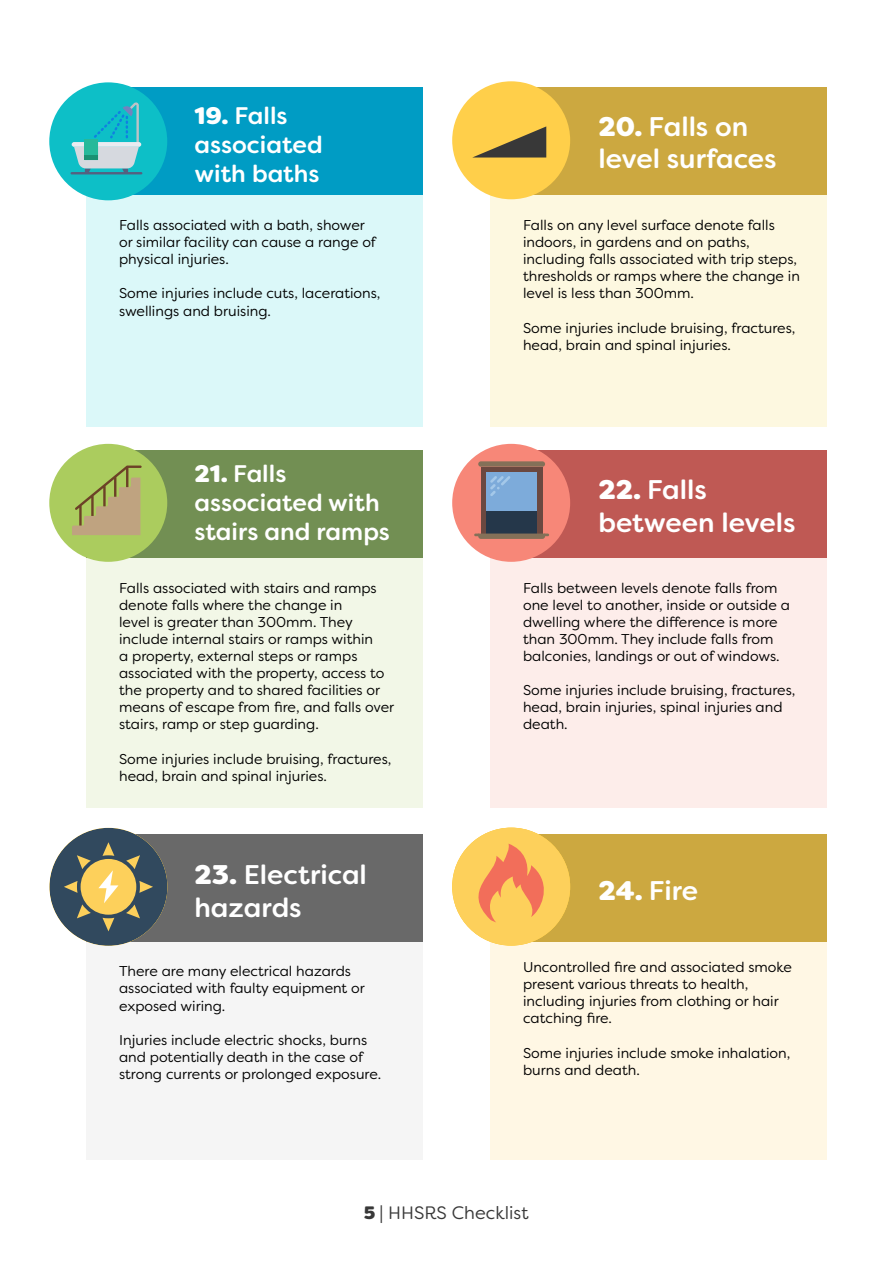
<style>
.page{position:relative;width:893px;height:1263px;background:#fff}
.page>*{position:absolute;margin:0;border:0;box-sizing:border-box;transform-origin:0 0}
.t1{font:500 27px/32.4px "Filson Soft";color:#fff}
.t2{font:500 24px/28.8px "Filson Soft";color:#fff}
.t3{font:18px "Filson Soft";color:#383838}
.t4{font:14.25px/17.1px "Filson Soft";color:#000}
.s1{font-weight:800}
</style>
<div class="page">
<div style="left:87px;top:122px;width:336px;height:304px;background:#dbf8f9"></div>
<div style="left:87px;top:484px;width:336px;height:323px;background:#f2f7e7"></div>
<div style="left:87px;top:868px;width:336px;height:291px;background:#f5f5f5"></div>
<div style="left:490px;top:122px;width:336px;height:304px;background:#fdf8e0"></div>
<div style="left:490px;top:484px;width:336px;height:323px;background:#fdedea"></div>
<div style="left:490px;top:868px;width:336px;height:291px;background:#fff7e4"></div>
<div style="left:86px;top:87px;width:337px;height:108px;background:#009cc4"></div>
<div style="left:86px;top:450px;width:337px;height:108px;background:#728f53"></div>
<div style="left:86px;top:833px;width:337px;height:108px;background:#696969"></div>
<div style="left:490px;top:87px;width:336px;height:108px;background:#cca840"></div>
<div style="left:490px;top:450px;width:336px;height:108px;background:#bf5954"></div>
<div style="left:490px;top:833px;width:336px;height:108px;background:#cca840"></div>
<div style="left:452px;top:444px;width:118px;height:118px;background:#f78778;border-radius:50%"></div>
<div style="left:452px;top:81px;width:118px;height:118px;background:#ffcf4a;border-radius:50%"></div>
<div style="left:49px;top:82px;width:118px;height:118px;background:#0dbfc7;border-radius:50%"></div>
<div style="left:49px;top:444px;width:118px;height:118px;background:#abcc5e;border-radius:50%"></div>
<div style="left:452px;top:828px;width:118px;height:117px;background:#fdd05b;border-radius:50%"></div>
<svg style="left:460px;top:844px;width:84px;height:78px"></svg>
<div style="left:49px;top:828px;width:118px;height:118px;background:#31495e;border-radius:50%"></div>
<div style="left:81px;top:859px;width:55px;height:56px;background:#fdd05b;border-radius:50%"></div>
<svg style="left:102px;top:918px;width:12px;height:13px"></svg>
<svg style="left:102px;top:842px;width:12px;height:14px"></svg>
<svg style="left:64px;top:881px;width:14px;height:12px"></svg>
<svg style="left:139px;top:881px;width:14px;height:12px"></svg>
<svg style="left:77px;top:904px;width:14px;height:14px"></svg>
<svg style="left:126px;top:855px;width:14px;height:14px"></svg>
<svg style="left:77px;top:855px;width:14px;height:14px"></svg>
<svg style="left:126px;top:904px;width:14px;height:14px"></svg>
<svg style="left:98px;top:870px;width:20px;height:33px"></svg>
<div style="left:481px;top:467px;width:61px;height:66px;background:#6b4840"></div>
<div style="left:486px;top:472px;width:51px;height:39px;background:#7dabda"></div>
<div style="left:486px;top:511px;width:51px;height:22px;background:#25374a"></div>
<div style="left:478px;top:461px;width:67px;height:6px;background:#847058;border-radius:3px"></div>
<svg style="left:474px;top:533px;width:75px;height:6px"></svg>
<svg style="left:490px;top:476px;width:20px;height:20px"></svg>
<hr style="left:72px;top:172px;width:69px;height:2px;background:#556080">
<svg style="left:72px;top:102px;width:69px;height:70px"></svg>
<div style="left:85px;top:140px;width:13px;height:20px;background:#26b99a"></div>
<div style="left:85px;top:155px;width:13px;height:5px;background:#1a9172"></div>
<svg style="left:72px;top:465px;width:70px;height:70px"></svg>
<svg style="left:472px;top:126px;width:74px;height:32px"></svg>
<h2 class="t2" style="left:194px;top:101px;width:130px"><span class="s1">19.</span> Falls associated with baths</h2>
<p class="t4" style="left:119px;top:216px;width:258px">Falls associated with a bath, shower or similar facility can cause a range of physical injuries.</p>
<p class="t4" style="left:119px;top:285px;width:263px">Some injuries include cuts, lacerations, swellings and bruising.</p>
<h2 class="t2" style="left:194px;top:460px;width:197px"><span class="s1">21.</span> Falls associated with stairs and ramps</h2>
<p class="t4" style="left:119px;top:579px;width:277px">Falls associated with stairs and ramps denote falls where the change in<br>level is greater than 300mm. They include internal stairs or ramps within<br>a property, external steps or ramps associated with the property, access to the property and to shared facilities or means of escape from fire, and falls over stairs, ramp or step guarding.</p>
<p class="t4" style="left:119px;top:750px;width:274px">Some injuries include bruising, fractures, head, brain and spinal injuries.</p>
<h1 class="t1" style="left:194px;top:859px;width:174px"><span class="s1">23.</span> Electrical hazards</h1>
<p class="t4" style="left:119px;top:963px;width:247px">There are many electrical hazards associated with faulty equipment or exposed wiring.</p>
<p class="t4" style="left:119px;top:1031px;width:264px">Injuries include electric shocks, burns and potentially death in the case of strong currents or prolonged exposure.</p>
<h1 class="t1" style="left:598px;top:110px;width:180px"><span class="s1">20.</span> Falls on level surfaces</h1>
<p class="t4" style="left:523px;top:216px;width:278px">Falls on any level surface denote falls indoors, in gardens and on paths, including falls associated with trip steps, thresholds or ramps where the change in level is less than 300mm.</p>
<p class="t4" style="left:523px;top:319px;width:274px">Some injuries include bruising, fractures, head, brain and spinal injuries.</p>
<h1 class="t1" style="left:598px;top:474px;width:198px"><span class="s1">22.</span> Falls between levels</h1>
<p class="t4" style="left:523px;top:579px;width:268px">Falls between levels denote falls from one level to another, inside or outside a dwelling where the difference is more than 300mm. They include falls from balconies, landings or out of windows.</p>
<p class="t4" style="left:523px;top:681px;width:274px">Some injuries include bruising, fractures, head, brain injuries, spinal injuries and death.</p>
<h1 class="t1" style="left:598px;top:875px;width:101px"><span class="s1">24.</span> Fire</h1>
<p class="t4" style="left:523px;top:958px;width:270px">Uncontrolled fire and associated smoke present various threats to health, including injuries from clothing or hair catching fire.</p>
<p class="t4" style="left:523px;top:1044px;width:269px">Some injuries include smoke inhalation, burns and death.</p>
<p class="t3" style="left:364px;top:1201px;width:166px"><span class="s1">5</span> | HHSRS Checklist</p>
</div>
